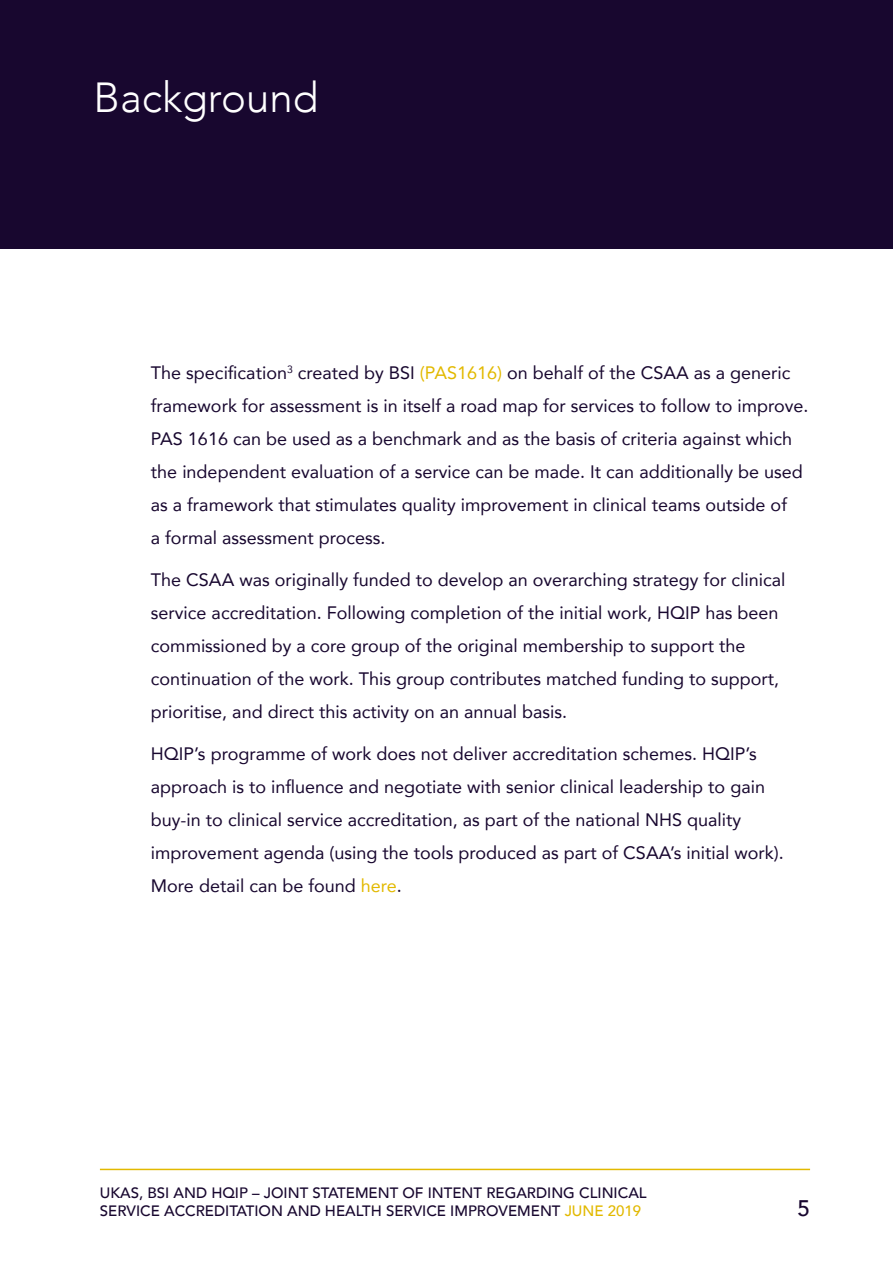
<style>
.page{position:relative;width:893px;height:1263px;background:#fff}
.page>*{position:absolute;margin:0;border:0;box-sizing:border-box;transform-origin:0 0}
.t1{font:300 42px "Avenir";color:#fff}
.t2{font:500 22.5px "Avenir";color:#18072f}
.t3{font:18px/33px "Avenir";color:#18072f}
.t4{font:500 15px/18px "Avenir";color:#18072f}
.s1{color:#e2b900}
</style>
<div class="page">
<div style="left:0;top:0;width:893px;height:249px;background:#18072f"></div>
<hr style="left:100px;top:1169px;width:710px;height:1px;background:#e2b900">
<p class="t1" style="left:94px;top:73px;width:226px">Background</p>
<p class="t3" style="left:151px;top:356px;width:659px">The specification<sup>3</sup> created by BSI <span class="s1">(PAS1616)</span> on behalf of the CSAA as a generic framework for assessment is in itself a road map for services to follow to improve.<br>PAS 1616 can be used as a benchmark and as the basis of criteria against which the independent evaluation of a service can be made. It can additionally be used as a framework that stimulates quality improvement in clinical teams outside of<br>a formal assessment process.</p>
<p class="t3" style="left:151px;top:563px;width:636px">The CSAA was originally funded to develop an overarching strategy for clinical service accreditation. Following completion of the initial work, HQIP has been commissioned by a core group of the original membership to support the continuation of the work. This group contributes matched funding to support, prioritise, and direct this activity on an annual basis.</p>
<p class="t3" style="left:151px;top:736px;width:634px">HQIP’s programme of work does not deliver accreditation schemes. HQIP’s approach is to influence and negotiate with senior clinical leadership to gain buy-in to clinical service accreditation, as part of the national NHS quality improvement agenda (using the tools produced as part of CSAA’s initial work).<br>More detail can be found <span class="s1">here</span>.</p>
<p class="t4" style="left:100px;top:1183px;width:548px">UKAS, BSI AND HQIP – JOINT STATEMENT OF INTENT REGARDING CLINICAL<br>SERVICE ACCREDITATION AND HEALTH SERVICE IMPROVEMENT <span class="s1">JUNE 2019</span></p>
<p class="t2" style="left:797px;top:1189px;width:14px">5</p>
</div>
